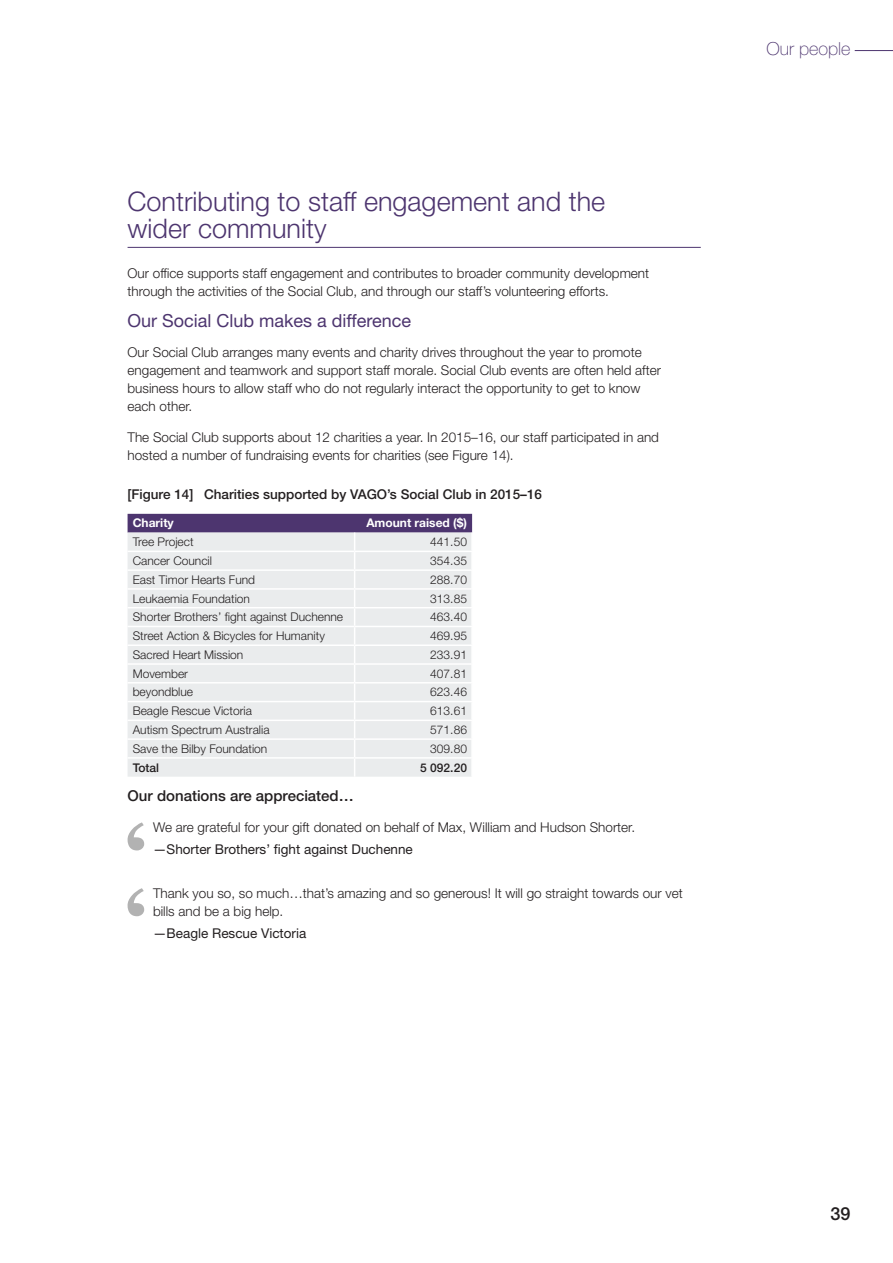
<style>
.page{position:relative;width:893px;height:1263px;background:#fff}
.page>*{position:absolute;margin:0;border:0;box-sizing:border-box;transform-origin:0 0}
.t1{font:300 27px/27px "Helvetica Neue LT Std";color:#4d356f}
.t2{font:18px "Helvetica Neue LT Std";color:#4d356f}
.t3{font:100 18px "Helvetica Neue LT Std";color:#4d356f}
.t4{font:500 18px "Helvetica Neue LT Std";color:#231f20}
.t5{font:500 15px "Helvetica Neue LT Std";color:#231f20}
.t6{font:300 13.5px/18px "Helvetica Neue LT Std";color:#231f20}
.t7{font:13.5px "Helvetica Neue LT Std";color:#231f20}
.t8{font:500 13.5px "Helvetica Neue LT Std";color:#231f20}
.t9{font:300 12px "Helvetica Neue LT Std";color:#231f20}
.t10{font:700 12px "Helvetica Neue LT Std";color:#fff}
.t11{font:500 12px "Helvetica Neue LT Std";color:#231f20}
</style>
<div class="page">
<hr style="left:855px;top:50px;width:38px;height:1px;background:#4d356f">
<hr style="left:128px;top:247px;width:573px;height:1px;background:#4d356f">
<svg style="left:128px;top:514px;width:345px;height:263px;background:#dedee3"></svg>
<hr style="left:128px;top:551px;width:227px;height:1px;background:#fff">
<hr style="left:355px;top:551px;width:118px;height:1px;background:#fff">
<hr style="left:128px;top:569px;width:227px;height:2px;background:#fff">
<hr style="left:355px;top:569px;width:118px;height:2px;background:#fff">
<hr style="left:128px;top:588px;width:227px;height:2px;background:#fff">
<hr style="left:355px;top:588px;width:118px;height:2px;background:#fff">
<hr style="left:128px;top:607px;width:227px;height:1px;background:#fff">
<hr style="left:355px;top:607px;width:118px;height:1px;background:#fff">
<hr style="left:128px;top:626px;width:227px;height:1px;background:#fff">
<hr style="left:355px;top:626px;width:118px;height:1px;background:#fff">
<hr style="left:128px;top:644px;width:227px;height:2px;background:#fff">
<hr style="left:355px;top:644px;width:118px;height:2px;background:#fff">
<hr style="left:128px;top:663px;width:227px;height:2px;background:#fff">
<hr style="left:355px;top:663px;width:118px;height:2px;background:#fff">
<hr style="left:128px;top:682px;width:227px;height:1px;background:#fff">
<hr style="left:355px;top:682px;width:118px;height:1px;background:#fff">
<hr style="left:128px;top:701px;width:227px;height:1px;background:#fff">
<hr style="left:355px;top:701px;width:118px;height:1px;background:#fff">
<hr style="left:128px;top:720px;width:227px;height:1px;background:#fff">
<hr style="left:355px;top:720px;width:118px;height:1px;background:#fff">
<hr style="left:128px;top:738px;width:227px;height:2px;background:#fff">
<hr style="left:355px;top:738px;width:118px;height:2px;background:#fff">
<hr style="left:128px;top:757px;width:227px;height:2px;background:#fff">
<hr style="left:355px;top:757px;width:118px;height:2px;background:#fff">
<svg style="left:128px;top:822px;width:16px;height:28px"></svg>
<svg style="left:128px;top:888px;width:16px;height:28px"></svg>
<h1 class="t1" style="left:128px;top:188px;width:479px">Contributing to staff engagement and the wider community</h1>
<p class="t6" style="left:128px;top:264px;width:523px">Our office supports staff engagement and contributes to broader community development through the activities of the Social Club, and through our staff’s volunteering efforts.</p>
<h2 class="t2" style="left:128px;top:309px;width:285px">Our Social Club makes a difference</h2>
<p class="t6" style="left:128px;top:343px;width:535px">Our Social Club arranges many events and charity drives throughout the year to promote engagement and teamwork and support staff morale. Social Club events are often held after business hours to allow staff who do not regularly interact the opportunity to get to know each other.</p>
<p class="t6" style="left:128px;top:428px;width:533px">The Social Club supports about 12 charities a year. In 2015–16, our staff participated in and hosted a number of fundraising events for charities (see Figure 14).</p>
<p class="t8" style="left:128px;top:486px;width:416px">[Figure 14] Charities supported by VAGO’s Social Club in 2015–16</p>
<p class="t10" style="left:133px;top:516px;width:43px">Charity</p>
<p class="t10" style="left:366px;top:516px;width:102px">Amount raised ($)</p>
<p class="t9" style="left:133px;top:535px;width:62px">Tree Project</p>
<p class="t9" style="left:430px;top:535px;width:38px">441.50</p>
<p class="t9" style="left:133px;top:553px;width:81px">Cancer Council</p>
<p class="t9" style="left:430px;top:553px;width:38px">354.35</p>
<p class="t9" style="left:133px;top:572px;width:124px">East Timor Hearts Fund</p>
<p class="t9" style="left:430px;top:572px;width:38px">288.70</p>
<p class="t9" style="left:133px;top:591px;width:119px">Leukaemia Foundation</p>
<p class="t9" style="left:430px;top:591px;width:38px">313.85</p>
<p class="t9" style="left:133px;top:610px;width:212px">Shorter Brothers’ fight against Duchenne</p>
<p class="t9" style="left:430px;top:610px;width:38px">463.40</p>
<p class="t9" style="left:133px;top:628px;width:194px">Street Action &amp; Bicycles for Humanity</p>
<p class="t9" style="left:430px;top:628px;width:38px">469.95</p>
<p class="t9" style="left:133px;top:647px;width:112px">Sacred Heart Mission</p>
<p class="t9" style="left:430px;top:647px;width:38px">233.91</p>
<p class="t9" style="left:133px;top:666px;width:57px">Movember</p>
<p class="t9" style="left:430px;top:666px;width:38px">407.81</p>
<p class="t9" style="left:133px;top:685px;width:62px">beyondblue</p>
<p class="t9" style="left:430px;top:685px;width:38px">623.46</p>
<p class="t9" style="left:133px;top:704px;width:121px">Beagle Rescue Victoria</p>
<p class="t9" style="left:430px;top:704px;width:38px">613.61</p>
<p class="t9" style="left:133px;top:722px;width:138px">Autism Spectrum Australia</p>
<p class="t9" style="left:430px;top:722px;width:38px">571.86</p>
<p class="t9" style="left:133px;top:741px;width:136px">Save the Bilby Foundation</p>
<p class="t9" style="left:430px;top:741px;width:38px">309.80</p>
<p class="t11" style="left:133px;top:760px;width:28px">Total</p>
<p class="t11" style="left:420px;top:760px;width:48px">5 092.20</p>
<p class="t5" style="left:128px;top:787px;width:228px">Our donations are appreciated…</p>
<p class="t6" style="left:153px;top:818px;width:483px">We are grateful for your gift donated on behalf of Max, William and Hudson Shorter.</p>
<p class="t7" style="left:153px;top:841px;width:261px">—Shorter Brothers’ fight against Duchenne</p>
<p class="t6" style="left:153px;top:884px;width:531px">Thank you so, so much…that’s amazing and so generous! It will go straight towards our vet bills and be a big help.</p>
<p class="t7" style="left:153px;top:925px;width:155px">—Beagle Rescue Victoria</p>
<h2 class="t3" style="left:766px;top:39px;width:86px">Our people</h2>
<h2 class="t4" style="left:830px;top:1203px;width:22px">39</h2>
</div>
